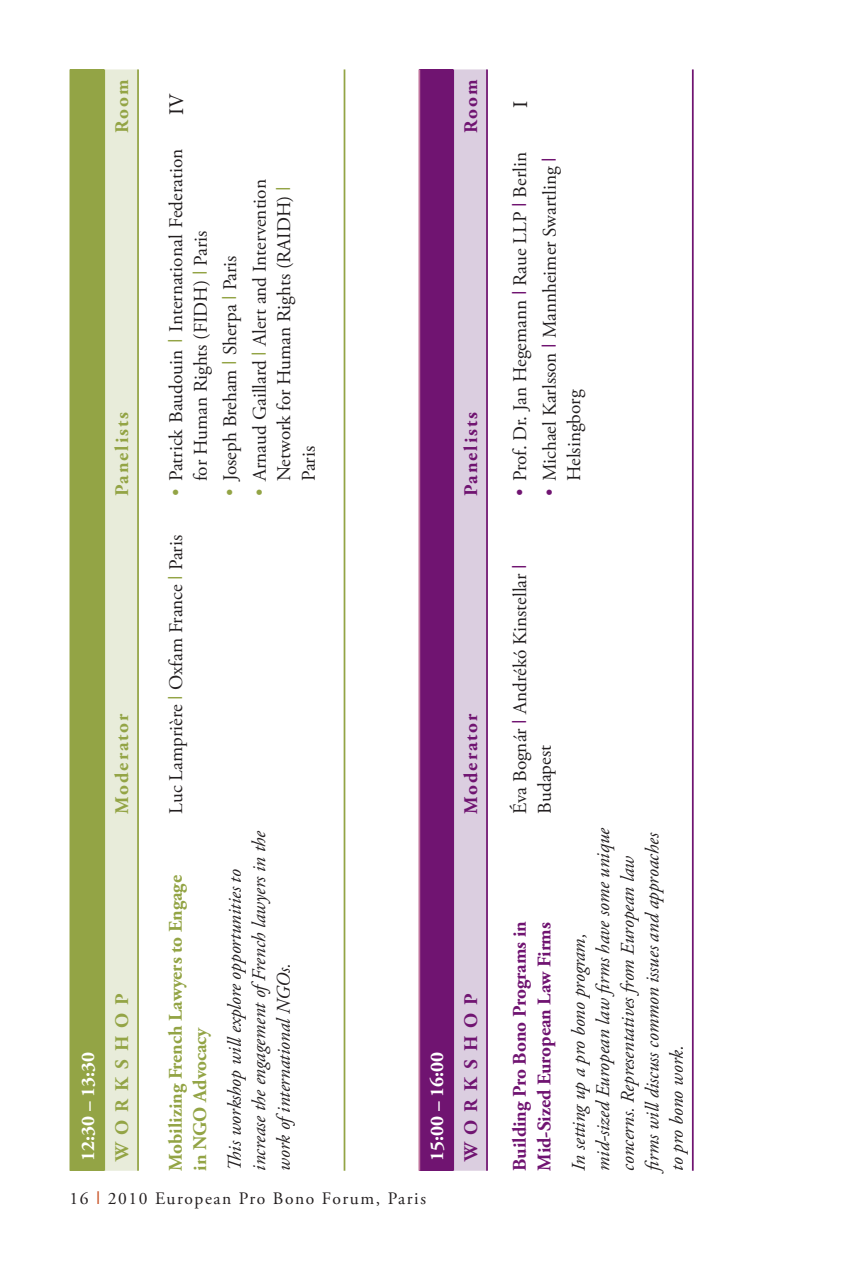
<style>
.page{position:relative;width:854px;height:1265px;background:#fff}
.page>*{position:absolute;margin:0;border:0;box-sizing:border-box;transform-origin:0 0}
.t1{font:21px "Minion Pro";color:#231f20}
.t2{font:19.25px/24.5px "Adobe Garamond Pro";color:#231f20}
.t3{font:italic 19.25px/24.5px "Adobe Garamond Pro";color:#231f20}
.t4{font:700 19.25px/24.5px "Adobe Garamond Pro";color:#701471}
.t5{font:700 19.25px/24.5px "Adobe Garamond Pro";color:#93a445}
.t6{font:700 19.25px "Adobe Garamond Pro";color:#fff}
.t7{font:700 19.25px "Adobe Garamond Pro";letter-spacing:.095em;color:#93a445}
.t8{font:700 19.25px "Adobe Garamond Pro";letter-spacing:.1em;color:#93a445}
.t9{font:700 19.25px "Adobe Garamond Pro";letter-spacing:.095em;color:#701471}
.t10{font:700 19.25px "Adobe Garamond Pro";letter-spacing:.1em;color:#701471}
.t11{font:17.5px "Adobe Garamond Pro";letter-spacing:.09em;color:#231f20}
.s1{color:#93a445}
.s2{font-family:"Scala Sans";color:#93a445}
.s3{font-family:"Scala Sans";color:#c85023}
.s4{color:#701471}
.s5{font-family:"Scala Sans";color:#701471}
</style>
<div class="page">
<div style="left:70px;top:69px;width:34px;height:1102px;background:#93a445"></div>
<svg style="left:105px;top:69px;width:32px;height:1102px;background:#e6ead6"></svg>
<div style="left:419px;top:69px;width:34px;height:1102px;background:linear-gradient(to right,#701471,#701471)"></div>
<svg style="left:454px;top:69px;width:32px;height:1102px;background:#d9cade"></svg>
<hr style="left:452px;top:69px;width:2px;height:1102px;background:#701471">
<hr style="left:486px;top:69px;width:1px;height:1102px;background:#701471">
<hr style="left:418px;top:69px;width:2px;height:1102px;background:#c0739d">
<hr style="left:103px;top:69px;width:2px;height:1102px;background:#93a445">
<hr style="left:69px;top:69px;width:2px;height:1102px;background:#93a445">
<hr style="left:343px;top:69px;width:2px;height:1102px;background:#93a445">
<hr style="left:691px;top:69px;width:2px;height:1102px;background:#701471">
<hr style="left:137px;top:69px;width:2px;height:1102px;background:#93a445">
<p class="t5" style="left:111px;top:133px;width:55px;rotate:-90deg">Room</p>
<p class="t8" style="left:114px;top:496px;width:86px;rotate:-90deg">Panelists</p>
<p class="t7" style="left:114px;top:814px;width:101px;rotate:-90deg">Moderator</p>
<p class="t6" style="left:80px;top:1161px;width:110px;rotate:-90deg">12:30 – 13:30</p>
<p class="t5" style="left:111px;top:1161px;width:169px;rotate:-90deg">WORKSHOP</p>
<p class="t1" style="left:168px;top:115px;width:23px;rotate:-90deg">IV</p>
<p class="t2" style="left:165px;top:481px;width:334px;text-indent:-15px;rotate:-90deg"><span class="s1">•</span> Patrick Baudouin <span class="s2">l</span> International Federation for Human Rights (FIDH) <span class="s2">l</span> Paris</p>
<p class="t2" style="left:219px;top:496px;width:242px;rotate:-90deg"><span class="s1">•</span> Joseph Breham <span class="s2">l</span> Sherpa <span class="s2">l</span> Paris</p>
<p class="t2" style="left:249px;top:481px;width:304px;text-indent:-15px;rotate:-90deg"><span class="s1">•</span> Arnaud Gaillard <span class="s2">l</span> Alert and Intervention<br>Network for Human Rights (RAIDH) <span class="s2">l<br></span>Paris</p>
<p class="t2" style="left:165px;top:814px;width:280px;rotate:-90deg">Luc Lamprière <span class="s2">l</span> Oxfam France <span class="s2">l</span> Paris</p>
<p class="t5" style="left:165px;top:1171px;width:297px;rotate:-90deg">Mobilizing French Lawyers to Engage in NGO Advocacy</p>
<p class="t3" style="left:224px;top:1171px;width:342px;rotate:-90deg">This workshop will explore opportunities to increase the engagement of French lawyers in the work of international NGOs.</p>
<p class="t6" style="left:429px;top:1161px;width:110px;rotate:-90deg">15:00 – 16:00</p>
<p class="t11" style="left:69px;top:1191px;width:358px">16 <span class="s3">l</span> 2010 European Pro Bono Forum, Paris</p>
<p class="t4" style="left:460px;top:133px;width:55px;rotate:-90deg">Room</p>
<p class="t10" style="left:463px;top:496px;width:86px;rotate:-90deg">Panelists</p>
<p class="t9" style="left:463px;top:814px;width:101px;rotate:-90deg">Moderator</p>
<p class="t4" style="left:460px;top:1161px;width:169px;rotate:-90deg">WORKSHOP</p>
<p class="t1" style="left:512px;top:108px;width:9px;rotate:-90deg">I</p>
<p class="t2" style="left:509px;top:496px;width:345px;rotate:-90deg"><span class="s4">•</span> Prof. Dr. Jan Hegemann <span class="s5">l</span> Raue LLP <span class="s5">l</span> Berlin</p>
<p class="t2" style="left:538px;top:481px;width:326px;text-indent:-15px;rotate:-90deg"><span class="s4">•</span> Michael Karlsson <span class="s5">l</span> Mannheimer Swartling <span class="s5">l<br></span>Helsingborg</p>
<p class="t2" style="left:509px;top:814px;width:251px;rotate:-90deg">Éva Bognár <span class="s5">l</span> Andrékó Kinstellar <span class="s5">l<br></span>Budapest</p>
<p class="t4" style="left:508px;top:1171px;width:251px;rotate:-90deg">Building Pro Bono Programs in<br>Mid-Sized European Law Firms</p>
<p class="t3" style="left:568px;top:1171px;width:345px;rotate:-90deg">In setting up a pro bono program,<br>mid-sized European law firms have some unique concerns. Representatives from European law firms will discuss common issues and approaches to pro bono work.</p>
</div>
